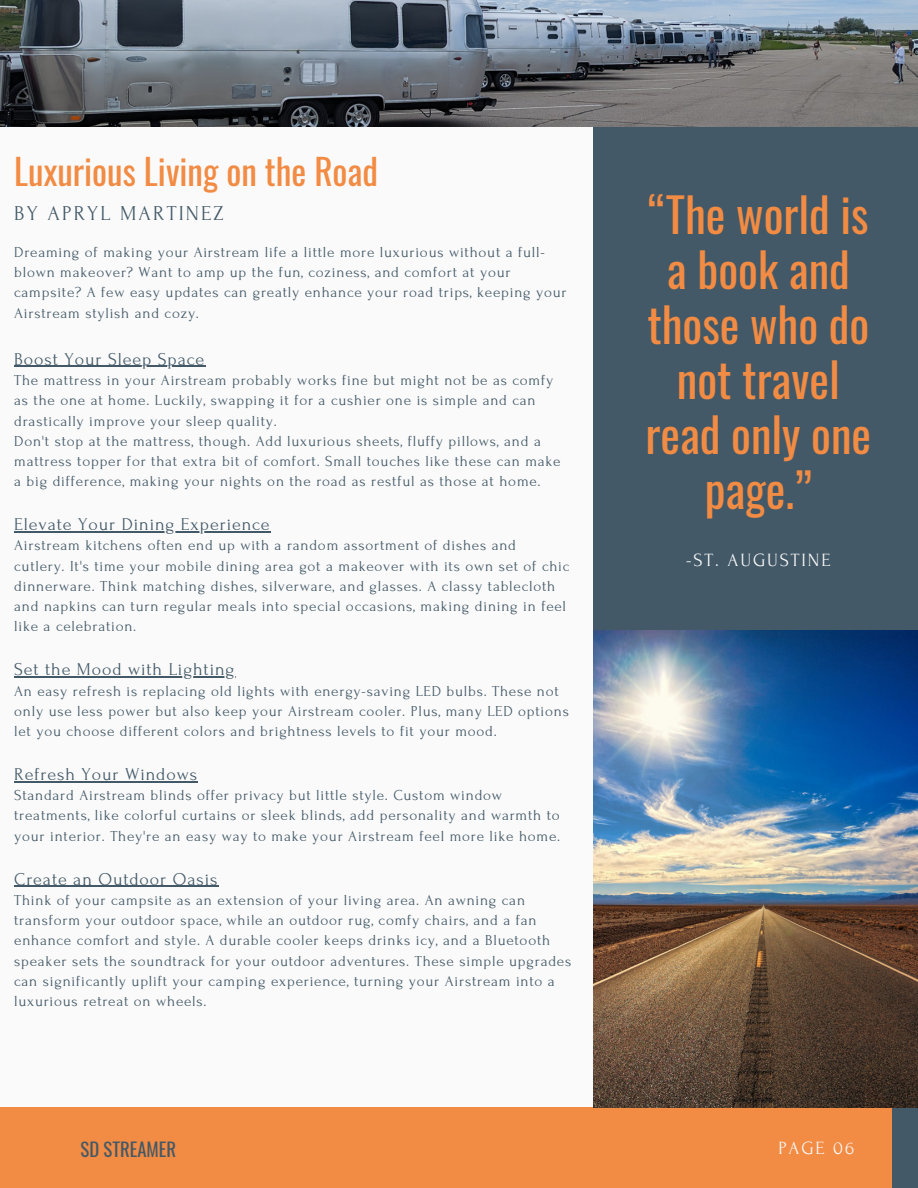
<style>
.page{position:relative;width:918px;height:1188px;background:#fafafa}
.page>*{position:absolute;margin:0;border:0;box-sizing:border-box;transform-origin:0 0}
.t1{font:46.65px/55.1px "Oswald";color:#f28b43;text-align:center}
.t2{font:35.25px "Oswald";color:#f28b43}
.t3{font:21.15px "Forum";letter-spacing:.1em;color:#435967}
.t4{font:18.6px "Forum";letter-spacing:.1em;color:#fafafa}
.t5{font:18.6px "Oswald";color:#435967}
.t6{font:18px "Forum";letter-spacing:.05em;color:#435967}
.t7{font:15.15px/20.2px "Forum";letter-spacing:.05em;color:#435967}
</style>
<div class="page">
<div style="left:594px;top:104px;width:324px;height:1084px;background:#435967"></div>
<div style="left:0;top:1107px;width:892px;height:81px;background:#f28b43"></div>
<img style="left:594px;top:631px;width:324px;height:477px">
<img style="left:0;top:0;width:918px;height:126px">
<hr style="left:24px;top:366px;width:181px;height:1px;background:#435967">
<hr style="left:14px;top:531px;width:257px;height:1px;background:#435967">
<svg style="left:14px;top:676px;width:10px;height:2px"></svg>
<hr style="left:24px;top:676px;width:211px;height:2px;background:#435967">
<hr style="left:25px;top:781px;width:173px;height:1px;background:#435967">
<svg style="left:14px;top:886px;width:12px;height:1px"></svg>
<hr style="left:26px;top:886px;width:193px;height:1px;background:#435967">
<h2 class="t2" style="left:14px;top:144px;width:365px">Luxurious Living on the Road</h2>
<h3 class="t3" style="left:14px;top:202px;width:211px">BY APRYL MARTINEZ</h3>
<p class="t7" style="left:14px;top:242px;width:554px">Dreaming of making your Airstream life a little more luxurious without a full&shy;blown makeover? Want to amp up the fun, coziness, and comfort at your campsite? A few easy updates can greatly enhance your road trips, keeping your Airstream stylish and cozy.</p>
<p class="t6" style="left:14px;top:349px;width:192px">Boost Your Sleep Space</p>
<p class="t7" style="left:14px;top:370px;width:548px">The mattress in your Airstream probably works fine but might not be as comfy as the one at home. Luckily, swapping it for a cushier one is simple and can drastically improve your sleep quality.<br>Don't stop at the mattress, though. Add luxurious sheets, fluffy pillows, and a mattress topper for that extra bit of comfort. Small touches like these can make a big difference, making your nights on the road as restful as those at home.</p>
<p class="t6" style="left:14px;top:515px;width:257px">Elevate Your Dining Experience</p>
<p class="t7" style="left:14px;top:536px;width:557px">Airstream kitchens often end up with a random assortment of dishes and cutlery. It's time your mobile dining area got a makeover with its own set of chic dinnerware. Think matching dishes, silverware, and glasses. A classy tablecloth and napkins can turn regular meals into special occasions, making dining in feel like a celebration.</p>
<p class="t6" style="left:14px;top:660px;width:222px">Set the Mood with Lighting</p>
<p class="t7" style="left:14px;top:681px;width:556px">An easy refresh is replacing old lights with energy-saving LED bulbs. These not only use less power but also keep your Airstream cooler. Plus, many LED options let you choose different colors and brightness levels to fit your mood.</p>
<p class="t6" style="left:14px;top:765px;width:184px">Refresh Your Windows</p>
<p class="t7" style="left:14px;top:785px;width:548px">Standard Airstream blinds offer privacy but little style. Custom window treatments, like colorful curtains or sleek blinds, add personality and warmth to your interior. They're an easy way to make your Airstream feel more like home.</p>
<p class="t6" style="left:14px;top:869px;width:205px">Create an Outdoor Oasis</p>
<p class="t7" style="left:14px;top:890px;width:559px">Think of your campsite as an extension of your living area. An awning can transform your outdoor space, while an outdoor rug, comfy chairs, and a fan enhance comfort and style. A durable cooler keeps drinks icy, and a Bluetooth speaker sets the soundtrack for your outdoor adventures. These simple upgrades can significantly uplift your camping experience, turning your Airstream into a luxurious retreat on wheels.</p>
<h1 class="t1" style="left:645px;top:185px;width:227px">“The world is a book and those who do not travel read only one page.”</h1>
<p class="t4" style="left:686px;top:550px;width:146px">-ST. AUGUSTINE</p>
<p class="t5" style="left:81px;top:1135px;width:97px">SD STREAMER</p>
<p class="t4" style="left:778px;top:1138px;width:77px">PAGE 06</p>
</div>
